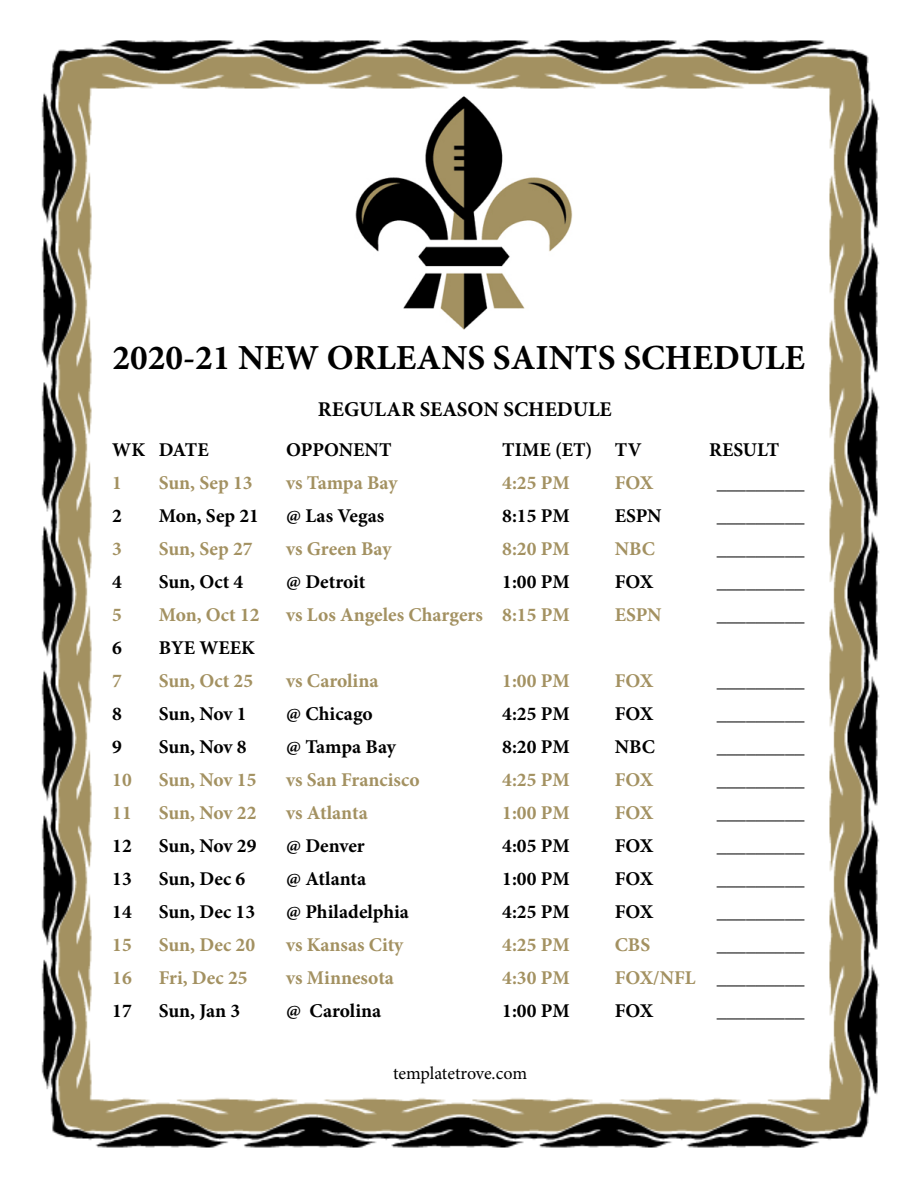
<style>
.page{position:relative;width:918px;height:1188px;background:#fff}
.page>*{position:absolute;margin:0;border:0;box-sizing:border-box;transform-origin:0 0}
.t1{font:700 35.25px "Minion Pro";color:#000}
.t2{font:700 21px "Minion Pro";color:#000}
.t3{font:700 19.5px "Minion Pro";color:#000}
.t4{font:700 19.5px "Minion Pro";color:#a39161}
.t5{font:18px "Minion Pro";letter-spacing:-.005em;color:#000}
.s1{color:#a39161}
</style>
<div class="page">
<img style="left:41px;top:40px;width:839px;height:1108px">
<img style="left:333px;top:94px;width:252px;height:236px">
<h1 class="t1" style="left:113px;top:333px;width:694px">2020-21 NEW ORLEANS SAINTS SCHEDULE</h1>
<p class="t2" style="left:318px;top:394px;width:295px">REGULAR SEASON SCHEDULE</p>
<p class="t3" style="left:112px;top:437px;width:98px">WK DATE</p>
<p class="t3" style="left:286px;top:437px;width:107px">OPPONENT</p>
<p class="t3" style="left:502px;top:437px;width:141px">TIME (ET) TV</p>
<p class="t3" style="left:709px;top:437px;width:71px">RESULT</p>
<p class="t4" style="left:112px;top:470px;width:11px">1</p>
<p class="t4" style="left:159px;top:470px;width:95px">Sun, Sep 13</p>
<p class="t4" style="left:286px;top:470px;width:113px">vs Tampa Bay</p>
<p class="t4" style="left:502px;top:470px;width:69px">4:25 PM</p>
<p class="t4" style="left:615px;top:470px;width:40px">FOX</p>
<p class="t3" style="left:717px;top:470px;width:89px">_________</p>
<p class="t3" style="left:112px;top:503px;width:11px">2</p>
<p class="t3" style="left:159px;top:503px;width:102px">Mon, Sep 21</p>
<p class="t3" style="left:286px;top:503px;width:100px">@ Las Vegas</p>
<p class="t3" style="left:502px;top:503px;width:69px">8:15 PM</p>
<p class="t3" style="left:615px;top:503px;width:48px">ESPN</p>
<p class="t3" style="left:717px;top:503px;width:89px">_________</p>
<p class="t4" style="left:112px;top:536px;width:11px">3</p>
<p class="t4" style="left:159px;top:536px;width:95px">Sun, Sep 27</p>
<p class="t4" style="left:286px;top:536px;width:107px">vs Green Bay</p>
<p class="t4" style="left:502px;top:536px;width:69px">8:20 PM</p>
<p class="t4" style="left:615px;top:536px;width:42px">NBC</p>
<p class="t3" style="left:717px;top:536px;width:89px">_________</p>
<p class="t3" style="left:112px;top:569px;width:11px">4</p>
<p class="t3" style="left:159px;top:569px;width:86px">Sun, Oct 4</p>
<p class="t3" style="left:286px;top:569px;width:81px">@ Detroit</p>
<p class="t3" style="left:502px;top:569px;width:69px">1:00 PM</p>
<p class="t3" style="left:615px;top:569px;width:40px">FOX</p>
<p class="t3" style="left:717px;top:569px;width:89px">_________</p>
<p class="t4" style="left:112px;top:601px;width:11px">5</p>
<p class="t4" style="left:159px;top:601px;width:102px">Mon, Oct 12</p>
<p class="t4" style="left:286px;top:601px;width:285px">vs Los Angeles Chargers 8:15 PM</p>
<p class="t4" style="left:615px;top:601px;width:48px">ESPN</p>
<p class="t3" style="left:717px;top:601px;width:89px">_________</p>
<p class="t3" style="left:112px;top:634px;width:11px">6</p>
<p class="t3" style="left:159px;top:634px;width:98px">BYE WEEK</p>
<p class="t4" style="left:112px;top:667px;width:11px">7</p>
<p class="t4" style="left:159px;top:667px;width:96px">Sun, Oct 25</p>
<p class="t4" style="left:286px;top:667px;width:94px">vs Carolina</p>
<p class="t4" style="left:502px;top:667px;width:69px">1:00 PM</p>
<p class="t4" style="left:615px;top:667px;width:40px">FOX</p>
<p class="t3" style="left:717px;top:667px;width:89px">_________</p>
<p class="t3" style="left:112px;top:700px;width:11px">8</p>
<p class="t3" style="left:159px;top:700px;width:89px">Sun, Nov 1</p>
<p class="t3" style="left:286px;top:700px;width:88px">@ Chicago</p>
<p class="t3" style="left:502px;top:700px;width:69px">4:25 PM</p>
<p class="t3" style="left:615px;top:700px;width:40px">FOX</p>
<p class="t3" style="left:717px;top:700px;width:89px">_________</p>
<p class="t3" style="left:112px;top:733px;width:11px">9</p>
<p class="t3" style="left:159px;top:733px;width:89px">Sun, Nov 8</p>
<p class="t3" style="left:286px;top:733px;width:111px">@ Tampa Bay</p>
<p class="t3" style="left:502px;top:733px;width:69px">8:20 PM</p>
<p class="t3" style="left:615px;top:733px;width:42px">NBC</p>
<p class="t3" style="left:717px;top:733px;width:89px">_________</p>
<p class="t4" style="left:112px;top:766px;width:21px">10</p>
<p class="t4" style="left:159px;top:766px;width:99px">Sun, Nov 15</p>
<p class="t4" style="left:286px;top:766px;width:135px">vs San Francisco</p>
<p class="t4" style="left:502px;top:766px;width:69px">4:25 PM</p>
<p class="t4" style="left:615px;top:766px;width:40px">FOX</p>
<p class="t3" style="left:717px;top:766px;width:89px">_________</p>
<p class="t4" style="left:112px;top:799px;width:21px">11</p>
<p class="t4" style="left:159px;top:799px;width:99px">Sun, Nov 22</p>
<p class="t4" style="left:286px;top:799px;width:83px">vs Atlanta</p>
<p class="t4" style="left:502px;top:799px;width:69px">1:00 PM</p>
<p class="t4" style="left:615px;top:799px;width:40px">FOX</p>
<p class="t3" style="left:717px;top:799px;width:89px">_________</p>
<p class="t3" style="left:112px;top:832px;width:21px">12</p>
<p class="t3" style="left:159px;top:832px;width:99px">Sun, Nov 29</p>
<p class="t3" style="left:286px;top:832px;width:80px">@ Denver</p>
<p class="t3" style="left:502px;top:832px;width:69px">4:05 PM</p>
<p class="t3" style="left:615px;top:832px;width:40px">FOX</p>
<p class="t3" style="left:717px;top:832px;width:89px">_________</p>
<p class="t3" style="left:112px;top:865px;width:21px">13</p>
<p class="t3" style="left:159px;top:865px;width:88px">Sun, Dec 6</p>
<p class="t3" style="left:286px;top:865px;width:81px">@ Atlanta</p>
<p class="t3" style="left:502px;top:865px;width:69px">1:00 PM</p>
<p class="t3" style="left:615px;top:865px;width:40px">FOX</p>
<p class="t3" style="left:717px;top:865px;width:89px">_________</p>
<p class="t3" style="left:112px;top:898px;width:21px">14</p>
<p class="t3" style="left:159px;top:898px;width:98px">Sun, Dec 13</p>
<p class="t3" style="left:286px;top:898px;width:124px">@ Philadelphia</p>
<p class="t3" style="left:502px;top:898px;width:69px">4:25 PM</p>
<p class="t3" style="left:615px;top:898px;width:40px">FOX</p>
<p class="t3" style="left:717px;top:898px;width:89px">_________</p>
<p class="t4" style="left:112px;top:931px;width:21px">15</p>
<p class="t4" style="left:159px;top:931px;width:98px">Sun, Dec 20</p>
<p class="t4" style="left:286px;top:931px;width:119px">vs Kansas City</p>
<p class="t4" style="left:502px;top:931px;width:69px">4:25 PM</p>
<p class="t4" style="left:615px;top:931px;width:37px">CBS</p>
<p class="t3" style="left:717px;top:931px;width:89px">_________</p>
<p class="t4" style="left:112px;top:964px;width:21px">16</p>
<p class="t4" style="left:159px;top:964px;width:90px">Fri, Dec 25</p>
<p class="t4" style="left:286px;top:964px;width:109px">vs Minnesota</p>
<p class="t4" style="left:502px;top:964px;width:69px">4:30 PM</p>
<p class="t3" style="left:615px;top:964px;width:191px"><span class="s1">FOX/NFL</span> _________</p>
<p class="t3" style="left:112px;top:997px;width:21px">17</p>
<p class="t3" style="left:159px;top:997px;width:83px">Sun, Jan 3</p>
<p class="t3" style="left:286px;top:997px;width:96px">@ Carolina</p>
<p class="t3" style="left:502px;top:997px;width:69px">1:00 PM</p>
<p class="t3" style="left:615px;top:997px;width:40px">FOX</p>
<p class="t3" style="left:717px;top:997px;width:89px">_________</p>
<p class="t5" style="left:393px;top:1061px;width:136px">templatetrove.com</p>
</div>
